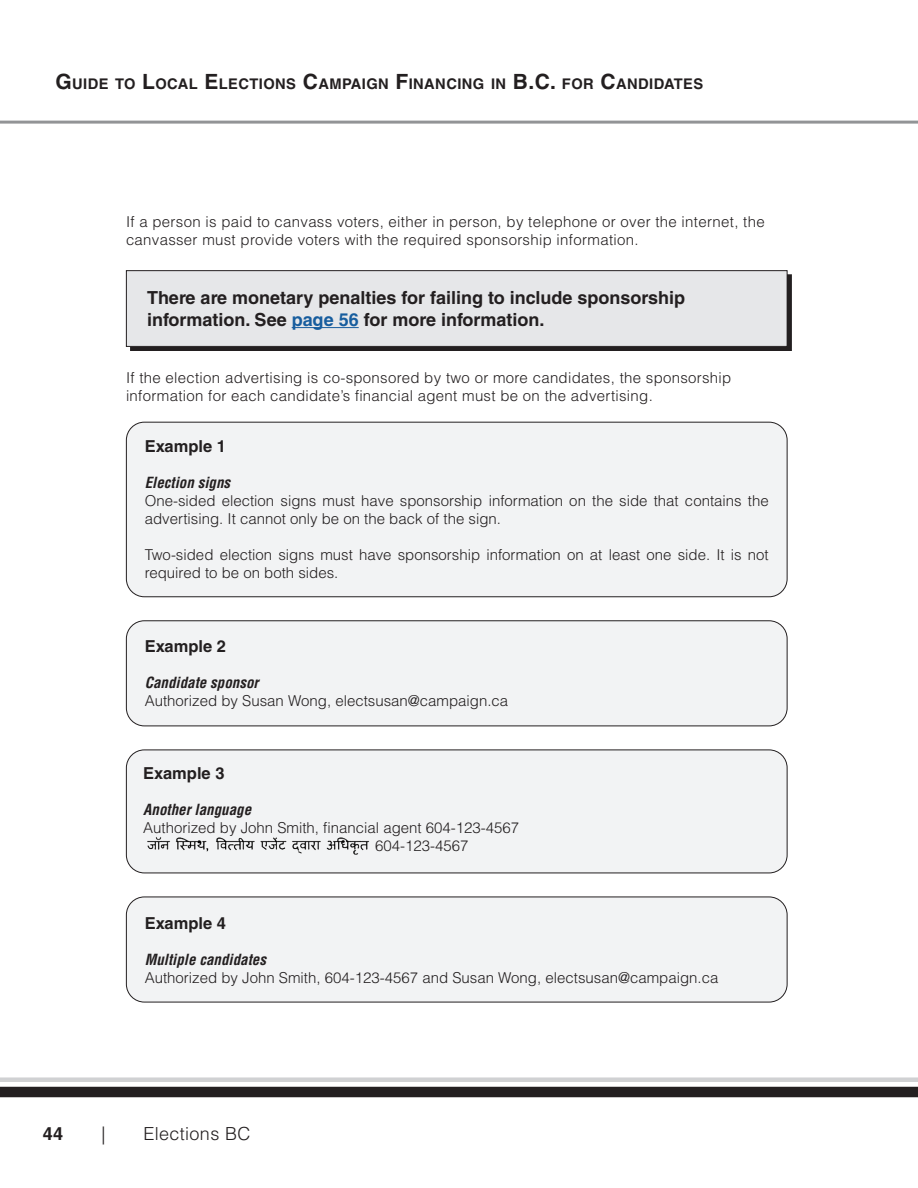
<style>
.page{position:relative;width:918px;height:1188px;background:#fff}
.page>*{position:absolute;margin:0;border:0;box-sizing:border-box;transform-origin:0 0}
.t1{font:700 18px/21.6px "Helvetica LT Std";color:#231f20}
.t2{font:300 18px "Helvetica LT Std";letter-spacing:.02em;color:#231f20}
.t3{font:700 16.5px "Helvetica LT Std";color:#231f20}
.t4{font:300 15px/18px "Helvetica LT Std";color:#231f20}
.t5{font:300 15px/18px "Helvetica LT Std";letter-spacing:.02em;color:#231f20}
.t6{font:italic 700 condensed 15px "Helvetica LT Std";color:#231f20}
.t7{font:700 14.7px "Helvetica LT Std";letter-spacing:.03em;color:#231f20}
.s1{font-size:21px}
.s2{color:#175d9e}
</style>
<div class="page">
<div style="left:0;top:1087px;width:918px;height:10px;background:#231f20"></div>
<div style="left:0;top:1077px;width:918px;height:5px;background:#d0d1d3"></div>
<hr style="left:0;top:121px;width:918px;height:3px;background:#929496">
<div style="left:130px;top:275px;width:662px;height:76px;background:#231f20"></div>
<div style="left:126px;top:271px;width:661px;height:75px;background:#e6e7e9"></div>
<hr style="left:292px;top:327px;width:67px;height:1px;background:#175d9e">
<div style="left:126px;top:270px;width:662px;height:77px;border:1px solid #231f20"></div>
<div style="left:126px;top:422px;width:661px;height:175px;background:#f2f3f4;border-radius:18px"></div>
<div style="left:126px;top:422px;width:662px;height:175px;border:1px solid #231f20;border-radius:18px"></div>
<div style="left:126px;top:621px;width:661px;height:105px;background:#f2f3f4;border-radius:18px"></div>
<div style="left:126px;top:620px;width:662px;height:106px;border:1px solid #231f20;border-radius:18px"></div>
<div style="left:126px;top:750px;width:661px;height:123px;background:#f2f3f4;border-radius:18px"></div>
<img style="left:147px;top:837px;width:222px;height:18px">
<div style="left:126px;top:750px;width:662px;height:123px;border:1px solid #231f20;border-radius:18px"></div>
<div style="left:126px;top:897px;width:661px;height:105px;background:#f2f3f4;border-radius:18px"></div>
<div style="left:126px;top:897px;width:662px;height:105px;border:1px solid #231f20;border-radius:18px"></div>
<p class="t7" style="left:55px;top:74px;width:649px"><span class="s1">G</span>UIDE TO <span class="s1">L</span>OCAL <span class="s1">E</span> LECTIONS <span class="s1">C</span>AMPAIGN <span class="s1">F</span>INANCING IN <span class="s1">B.C.</span> FOR <span class="s1">C</span>ANDIDATES</p>
<p class="t5" style="left:126px;top:212px;width:640px">If a person is paid to canvass voters, either in person, by telephone or over the internet, the canvasser must provide voters with the required sponsorship information.</p>
<p class="t1" style="left:147px;top:287px;width:540px">There are monetary penalties for failing to include sponsorship information. See <span class="s2">page 56</span> for more information.</p>
<p class="t5" style="left:126px;top:368px;width:607px">If the election advertising is co-sponsored by two or more candidates, the sponsorship information for each candidate’s financial agent must be on the advertising.</p>
<p class="t3" style="left:145px;top:437px;width:83px">Example 1</p>
<p class="t6" style="left:145px;top:474px;width:87px">Election signs</p>
<p class="t4" style="left:145px;top:492px;width:625px">One-sided election signs must have sponsorship information on the side that contains the advertising. It cannot only be on the back of the sign.</p>
<p class="t4" style="left:145px;top:546px;width:626px">Two-sided election signs must have sponsorship information on at least one side. It is not required to be on both sides.</p>
<p class="t3" style="left:145px;top:637px;width:83px">Example 2</p>
<p class="t6" style="left:145px;top:674px;width:115px">Candidate sponsor</p>
<p class="t4" style="left:145px;top:692px;width:365px">Authorized by Susan Wong, electsusan@campaign. ca</p>
<p class="t3" style="left:143px;top:763px;width:83px">Example 3</p>
<p class="t6" style="left:143px;top:800px;width:109px">Another language</p>
<p class="t4" style="left:375px;top:818px;width:146px;text-indent:-232px">Authorized by John Smith, financial agent 604-123-4567<br>604-123-4567</p>
<p class="t3" style="left:145px;top:913px;width:83px">Example 4</p>
<p class="t6" style="left:145px;top:950px;width:123px">Multiple candidates</p>
<p class="t4" style="left:145px;top:968px;width:575px">Authorized by John Smith, 604-123-4567 and Susan Wong, electsusan@campaign. ca</p>
<p class="t1" style="left:43px;top:1122px;width:22px">44</p>
<p class="t2" style="left:102px;top:1122px;width:5px">|</p>
<p class="t2" style="left:143px;top:1122px;width:108px">Elections BC</p>
</div>
